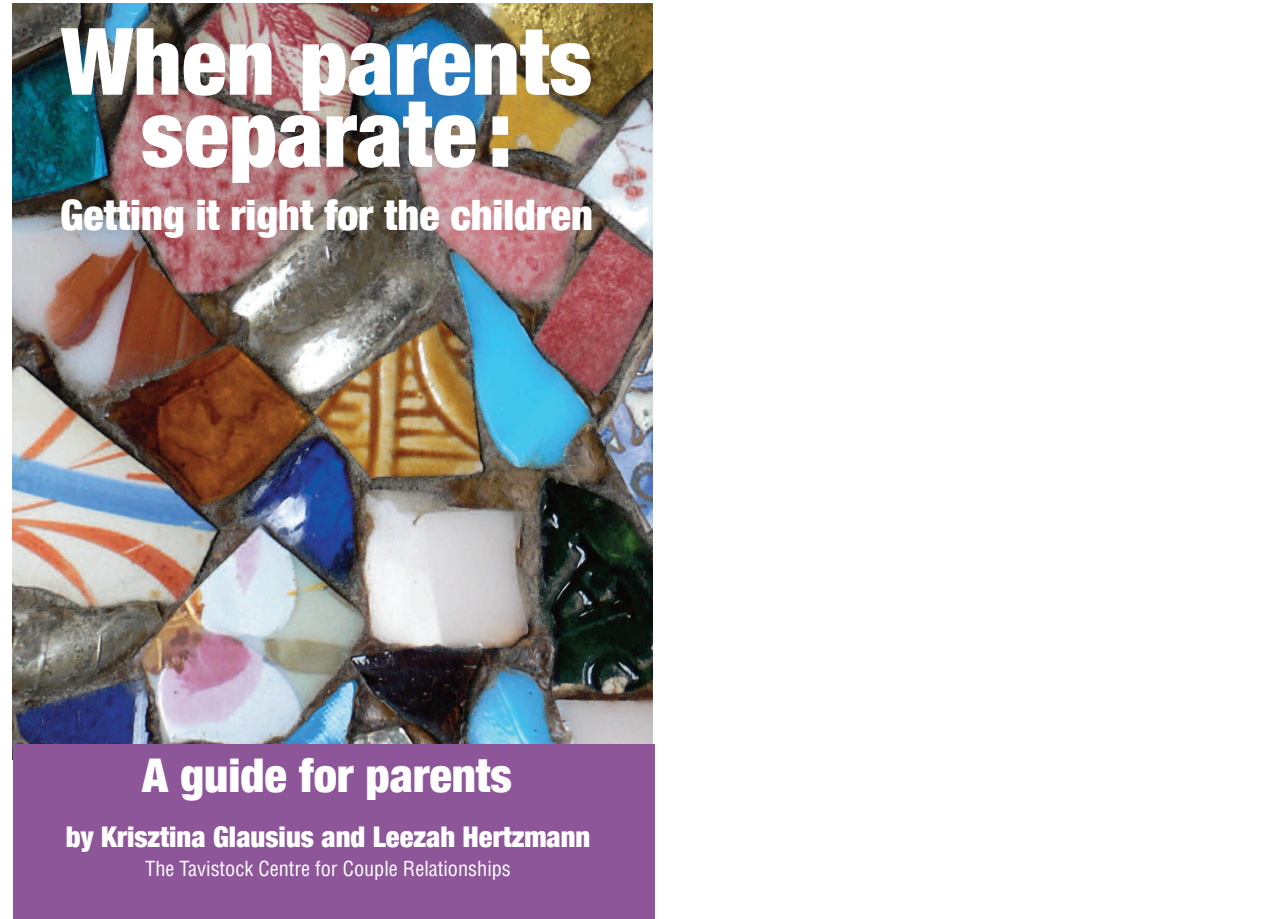
<style>
.page{position:relative;width:1285px;height:919px;background:#fff}
.page>*{position:absolute;margin:0;border:0;box-sizing:border-box;transform-origin:0 0}
.t1{font:900 condensed 93px/72px "Helvetica Neue";color:#fff;text-align:center}
.t2{font:900 condensed 46.5px "Helvetica Neue";color:#fff}
.t3{font:900 condensed 42px "Helvetica Neue";color:#fff}
.t4{font:900 condensed 28.5px "Helvetica Neue";color:#fff}
.t5{font:condensed 20.25px "Helvetica";color:#fff}
</style>
<div class="page">
<img style="left:13px;top:3px;width:639px;height:741px">
<div style="left:13px;top:744px;width:641px;height:174px;background:#8d5699"></div>
<h1 class="t1" style="left:61px;top:24px;width:533px">When parents separate:</h1>
<h3 class="t3" style="left:60px;top:189px;width:534px">Getting it right for the children</h3>
<h2 class="t2" style="left:142px;top:747px;width:371px">A guide for parents</h2>
<h3 class="t4" style="left:66px;top:819px;width:526px">by Krisztina Glausius and Leezah Hertzmann</h3>
<p class="t5" style="left:145px;top:860px;width:367px">The Tavistock Centre for Couple Relationships</p>
</div>
